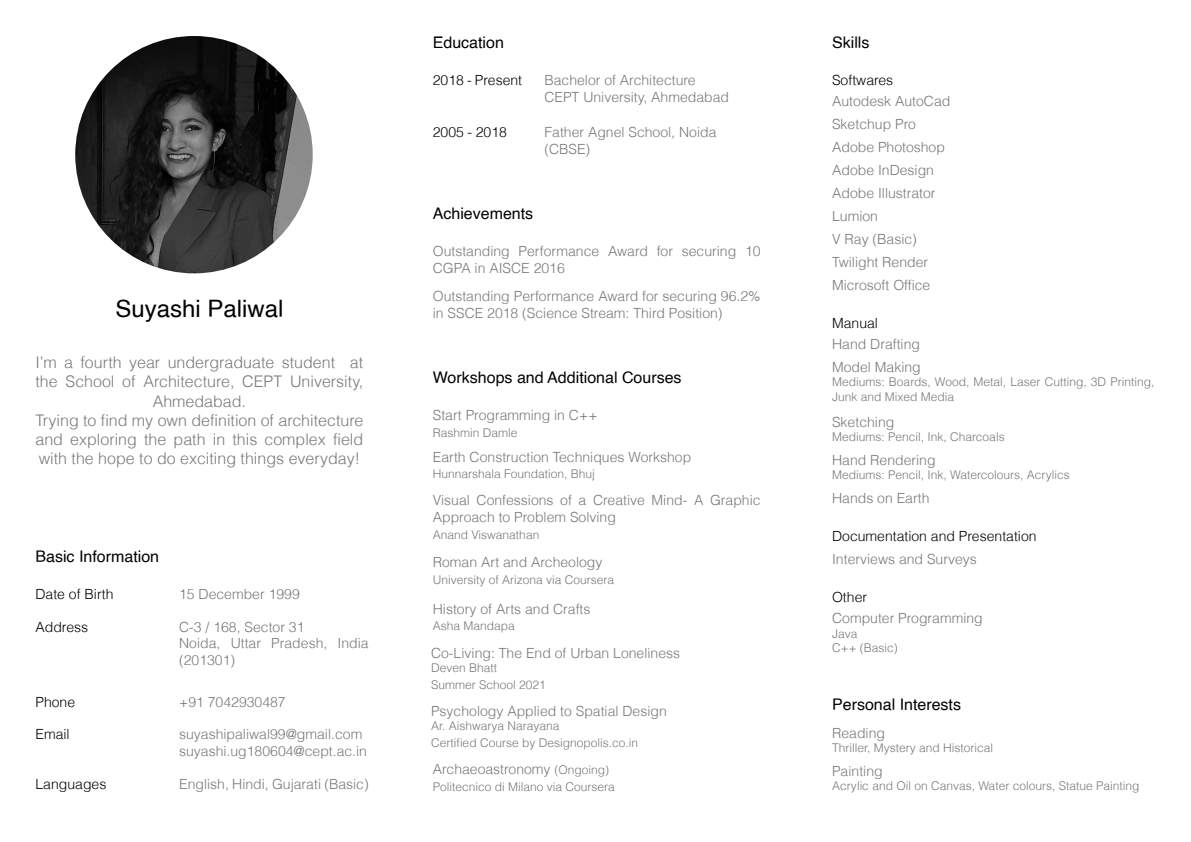
<style>
.page{position:relative;width:1191px;height:842px;background:#fff}
.page>*{position:absolute;margin:0;border:0;box-sizing:border-box;transform-origin:0 0}
.t1{font:24px "Helvetica";color:#000}
.t2{font:300 16px/19.2px "Helvetica";color:#77787b;text-align:center}
.t3{font:16px "Helvetica";color:#000}
.t4{font:300 14px/16.8px "Helvetica";color:#77787b}
.t5{font:300 14px "Helvetica";color:#000}
.t6{font:300 12px/16.8px "Helvetica";color:#77787b}
.s1{font-size:12px}
</style>
<div class="page">
<img style="left:75px;top:36px;width:238px;height:237px;border-radius:119px">
<h1 class="t1" style="left:115px;top:290px;width:170px">Suyashi Paliwal</h1>
<p class="t2" style="left:36px;top:353px;width:329px">I’m a fourth year undergraduate student at the School of Architecture, CEPT University, Ahmedabad.<br>Trying to find my own definition of architecture and exploring the path in this complex field with the hope to do exciting things everyday!</p>
<p class="t3" style="left:36px;top:544px;width:125px">Basic Information</p>
<p class="t5" style="left:36px;top:585px;width:80px">Date of Birth</p>
<p class="t4" style="left:179px;top:586px;width:122px">15 December 1999</p>
<p class="t5" style="left:35px;top:618px;width:54px">Address</p>
<p class="t4" style="left:179px;top:618px;width:191px">C-3 / 168, Sector 31<br>Noida, Uttar Pradesh, India (201301)</p>
<p class="t5" style="left:36px;top:693px;width:41px">Phone</p>
<p class="t5" style="left:36px;top:726px;width:36px">Email</p>
<p class="t5" style="left:36px;top:775px;width:72px">Languages</p>
<p class="t4" style="left:179px;top:693px;width:108px">+91 7042930487</p>
<p class="t4" style="left:179px;top:726px;width:189px">suyashipaliwal99@gmail.com suyashi.ug180604@cept.ac.in</p>
<p class="t4" style="left:179px;top:775px;width:191px">English, Hindi, Gujarati (Basic)</p>
<p class="t3" style="left:433px;top:30px;width:73px">Education</p>
<p class="t5" style="left:433px;top:71px;width:91px">2018 - Present</p>
<p class="t5" style="left:433px;top:123px;width:76px">2005 - 2018</p>
<p class="t4" style="left:544px;top:71px;width:186px">Bachelor of Architecture<br>CEPT University, Ahmedabad</p>
<p class="t4" style="left:544px;top:123px;width:173px">Father Agnel School, Noida (CBSE)</p>
<p class="t3" style="left:433px;top:201px;width:102px">Achievements</p>
<p class="t4" style="left:433px;top:243px;width:329px">Outstanding Performance Award for securing 10<br>CGPA in AISCE 2016</p>
<p class="t4" style="left:433px;top:288px;width:329px">Outstanding Performance Award for securing 96.2% in SSCE 2018 (Science Stream: Third Position)</p>
<p class="t3" style="left:433px;top:365px;width:250px">Workshops and Additional Courses</p>
<p class="t4" style="left:433px;top:407px;width:166px">Start Programming in C++</p>
<p class="t6" style="left:433px;top:424px;width:86px">Rashmin Damle</p>
<p class="t4" style="left:433px;top:448px;width:260px">Earth Construction Techniques Workshop</p>
<p class="t6" style="left:433px;top:466px;width:164px">Hunnarshala Foundation, Bhuj</p>
<p class="t4" style="left:433px;top:492px;width:329px">Visual Confessions of a Creative Mind- A Graphic<br>Approach to Problem Solving</p>
<p class="t6" style="left:433px;top:526px;width:108px">Anand Viswanathan</p>
<p class="t4" style="left:433px;top:554px;width:171px">Roman Art and Archeology</p>
<p class="t6" style="left:433px;top:571px;width:183px">University of Arizona via Coursera</p>
<p class="t4" style="left:433px;top:600px;width:159px">History of Arts and Crafts</p>
<p class="t6" style="left:433px;top:618px;width:84px">Asha Mandapa</p>
<p class="t4" style="left:431px;top:644px;width:250px">Co-Living: The End of Urban Loneliness</p>
<p class="t6" style="left:431px;top:659px;width:116px">Deven Bhatt<br>Summer School 2021</p>
<p class="t4" style="left:431px;top:702px;width:237px">Psychology Applied to Spatial Design</p>
<p class="t6" style="left:431px;top:717px;width:208px">Ar. Aishwarya Narayana<br>Certified Course by Designopolis.co.in</p>
<p class="t4" style="left:433px;top:761px;width:178px">Archaeoastronomy <span class="s1">(Ongoing)</span></p>
<p class="t6" style="left:433px;top:778px;width:184px">Politecnico di Milano via Coursera</p>
<p class="t3" style="left:832px;top:30px;width:39px">Skills</p>
<p class="t5" style="left:832px;top:71px;width:63px">Softwares</p>
<p class="t4" style="left:832px;top:92px;width:120px">Autodesk AutoCad</p>
<p class="t4" style="left:832px;top:115px;width:85px">Sketchup Pro</p>
<p class="t4" style="left:832px;top:135px;width:114px;line-height:23px">Adobe Photoshop<br>Adobe InDesign<br>Adobe Illustrator<br>Lumion<br>V Ray (Basic)<br>Twilight Render<br>Microsoft Office</p>
<p class="t5" style="left:832px;top:314px;width:47px">Manual</p>
<p class="t4" style="left:832px;top:335px;width:89px">Hand Drafting</p>
<p class="t4" style="left:832px;top:358px;width:90px">Model Making</p>
<p class="t6" style="left:832px;top:375px;width:324px;line-height:14.4px">Mediums: Boards, Wood, Metal, Laser Cutting, 3D Printing,<br>Junk and Mixed Media</p>
<p class="t4" style="left:832px;top:413px;width:64px">Sketching</p>
<p class="t6" style="left:832px;top:429px;width:174px">Mediums: Pencil, Ink, Charcoals</p>
<p class="t4" style="left:832px;top:451px;width:105px">Hand Rendering</p>
<p class="t6" style="left:832px;top:466px;width:239px">Mediums: Pencil, Ink, Watercolours, Acrylics</p>
<p class="t4" style="left:832px;top:489px;width:99px">Hands on Earth</p>
<p class="t5" style="left:832px;top:527px;width:206px">Documentation and Presentation</p>
<p class="t4" style="left:832px;top:550px;width:146px">Interviews and Surveys</p>
<p class="t5" style="left:832px;top:588px;width:37px">Other</p>
<p class="t4" style="left:832px;top:610px;width:152px">Computer Programming</p>
<p class="t6" style="left:832px;top:626px;width:67px;line-height:14.4px">Java<br>C++ (Basic)</p>
<p class="t3" style="left:832px;top:692px;width:130px">Personal Interests</p>
<p class="t4" style="left:832px;top:724px;width:54px">Reading</p>
<p class="t6" style="left:832px;top:739px;width:163px">Thriller, Mystery and Historical</p>
<p class="t4" style="left:832px;top:762px;width:52px">Painting</p>
<p class="t6" style="left:832px;top:777px;width:309px">Acrylic and Oil on Canvas, Water colours, Statue Painting</p>
</div>
